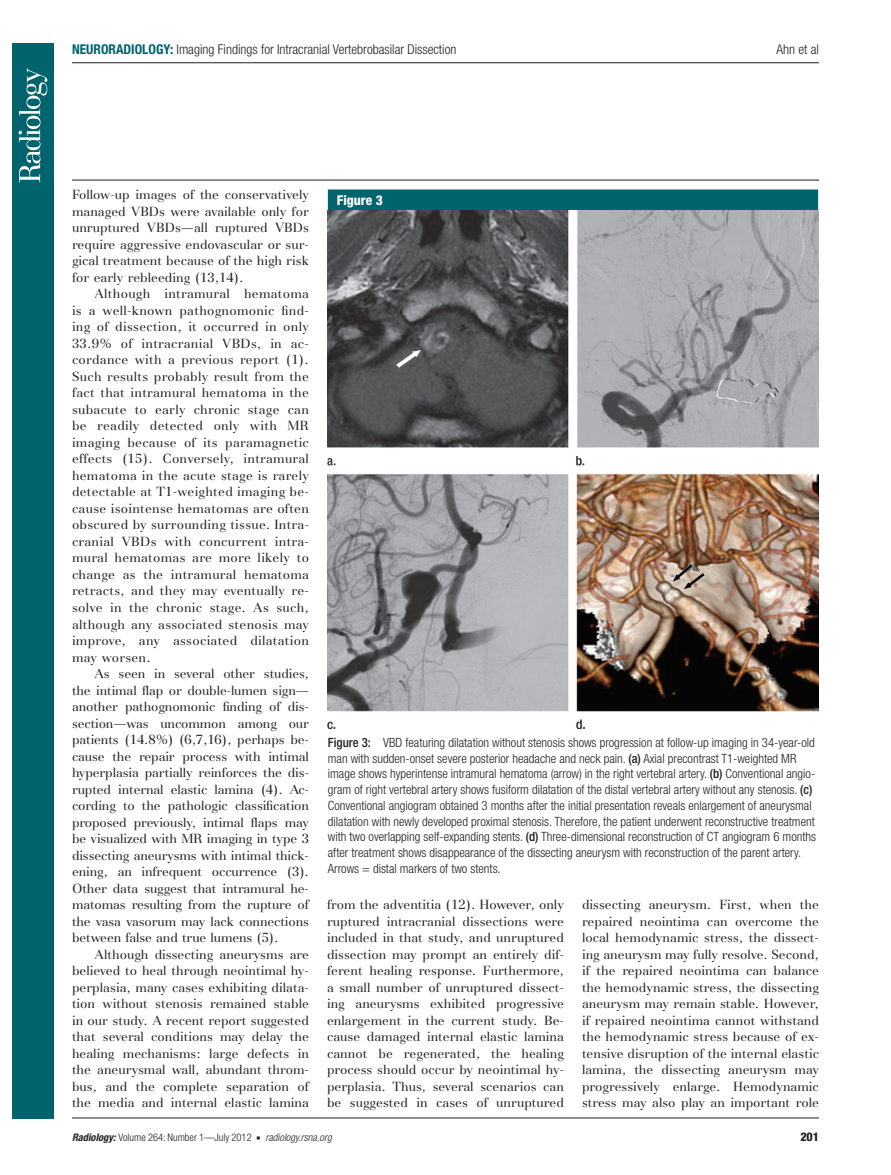
<style>
.page{position:relative;width:891px;height:1175px;background:#fff}
.page>*{position:absolute;margin:0;border:0;box-sizing:border-box;transform-origin:0 0}
.t1{font:300 condensed 13.5px "Helvetica Neue";color:#231f20}
.t2{font:800 condensed 13.5px "Helvetica Neue";color:#fff}
.t3{font:13.2px/16.5px "AT Basilia";color:#231f20;text-align:justify}
.t4{font:300 condensed 12.75px/15.8px "Helvetica Neue";color:#231f20}
.t5{font:800 condensed 12px "Helvetica Neue";color:#231f20}
.t6{font:300 condensed 10.5px "Helvetica Neue";color:#231f20}
.s1{font-weight:700;color:#00636d}
.s2{font-weight:500}
.s3{font-weight:700;font-style:italic}
.s4{font-family:"Universal Newswith Comm Pi";font-weight:400;font-stretch:normal;font-size:6px}
.s5{font-style:italic}
</style>
<div class="page">
<div style="left:12px;top:43px;width:42px;height:1075px;background:#00636d"></div>
<svg style="left:19px;top:68px;width:28px;height:114px"></svg>
<hr style="left:72px;top:180px;width:747px;height:1px;background:#231f20">
<hr style="left:72px;top:1117px;width:747px;height:1px;background:#231f20">
<hr style="left:72px;top:62px;width:747px;height:1px;background:#231f20">
<div style="left:328px;top:189px;width:490px;height:21px;background:#00636d"></div>
<img style="left:328px;top:210px;width:490px;height:518px">
<p class="t1" style="left:72px;top:41px;width:386px"><span class="s1">NEURORADIOLOGY:</span> Imaging Findings for Intracranial Vertebrobasilar Dissection</p>
<p class="t1" style="left:777px;top:41px;width:44px">Ahn et al</p>
<p class="t3" style="left:72px;top:187px;width:239px">Follow-up images of the conservatively managed VBDs were available only for unruptured VBDs—all ruptured VBDs require aggressive endovascular or sur&shy;gical treatment because of the high risk for early rebleeding (13,14).</p>
<p class="t3" style="left:72px;top:286px;width:239px;text-indent:23px">Although intramural hematoma is a well-known pathognomonic find&shy;ing of dissection, it occurred in only 33.9% of intracranial VBDs, in ac&shy;cordance with a previous report (1).<br>Such results probably result from the fact that intramural hematoma in the subacute to early chronic stage can be readily detected only with MR imaging because of its paramagnetic effects (15). Conversely, intramural hematoma in the acute stage is rarely detectable at T1-weighted imaging be&shy;cause isointense hematomas are often obscured by surrounding tissue. Intra&shy;cranial VBDs with concurrent intra&shy;mural hematomas are more likely to change as the intramural hematoma retracts, and they may eventually re&shy;solve in the chronic stage. As such, although any associated stenosis may improve, any associated dilatation may worsen.</p>
<p class="t3" style="left:72px;top:665px;width:239px;text-indent:23px">As seen in several other studies, the intimal flap or double-lumen sign— another pathognomonic finding of dis&shy;section—was uncommon among our patients (14.8%) (6,7,16), perhaps be&shy;cause the repair process with intimal hyperplasia partially reinforces the dis&shy;rupted internal elastic lamina (4). Ac&shy;cording to the pathologic classification proposed previously, intimal flaps may be visualized with MR imaging in type 3 dissecting aneurysms with intimal thick&shy;ening, an infrequent occurrence (3).<br>Other data suggest that intramural he&shy;matomas resulting from the rupture of the vasa vasorum may lack connections between false and true lumens (5).</p>
<p class="t3" style="left:72px;top:946px;width:239px;text-indent:23px">Although dissecting aneurysms are believed to heal through neointimal hy&shy;perplasia, many cases exhibiting dilata&shy;tion without stenosis remained stable in our study. A recent report suggested that several conditions may delay the healing mechanisms: large defects in the aneurysmal wall, abundant throm&shy;bus, and the complete separation of the media and internal elastic lamina</p>
<p class="t2" style="left:337px;top:191px;width:47px">Figure 3</p>
<p class="t4" style="left:328px;top:734px;width:490px"><span class="s2">Figure 3:</span> VBD featuring dilatation without stenosis shows progression at follow-up imaging in 34-year-old man with sudden-onset severe posterior headache and neck pain. <span class="s2">(a)</span> Axial precontrast T1-weighted MR image shows hyperintense intramural hematoma (arrow) in the right vertebral artery. <span class="s2">(b)</span> Conventional angio&shy;gram of right vertebral artery shows fusiform dilatation of the distal vertebral artery without any stenosis. <span class="s2">(c)<br></span>Conventional angiogram obtained 3 months after the initial presentation reveals enlargement of aneurysmal dilatation with newly developed proximal stenosis. Therefore, the patient underwent reconstructive treatment with two overlapping self-expanding stents. <span class="s2">(d)</span> Three-dimensional reconstruction of CT angiogram 6 months after treatment shows disappearance of the dissecting aneurysm with reconstruction of the parent artery.<br>Arrows = distal markers of two stents.</p>
<p class="t3" style="left:327px;top:896px;width:239px">from the adventitia (12). However, only ruptured intracranial dissections were included in that study, and unruptured dissection may prompt an entirely dif&shy;ferent healing response. Furthermore, a small number of unruptured dissect&shy;ing aneurysms exhibited progressive enlargement in the current study. Be&shy;cause damaged internal elastic lamina cannot be regenerated, the healing process should occur by neointimal hy&shy;perplasia. Thus, several scenarios can be suggested in cases of unruptured</p>
<p class="t3" style="left:582px;top:896px;width:239px">dissecting aneurysm. First, when the repaired neointima can overcome the local hemodynamic stress, the dissect&shy;ing aneurysm may fully resolve. Second, if the repaired neointima can balance the hemodynamic stress, the dissecting aneurysm may remain stable. However, if repaired neointima cannot withstand the hemodynamic stress because of ex&shy;tensive disruption of the internal elastic lamina, the dissecting aneurysm may progressively enlarge. Hemodynamic stress may also play an important role</p>
<p class="t6" style="left:72px;top:1130px;width:261px"><span class="s3">Radiology:</span> Volume 264: Number 1—July 2012 <span class="s4">n</span> <span class="s5">radiology.rsna.org</span></p>
<p class="t5" style="left:801px;top:1128px;width:20px">201</p>
</div>
